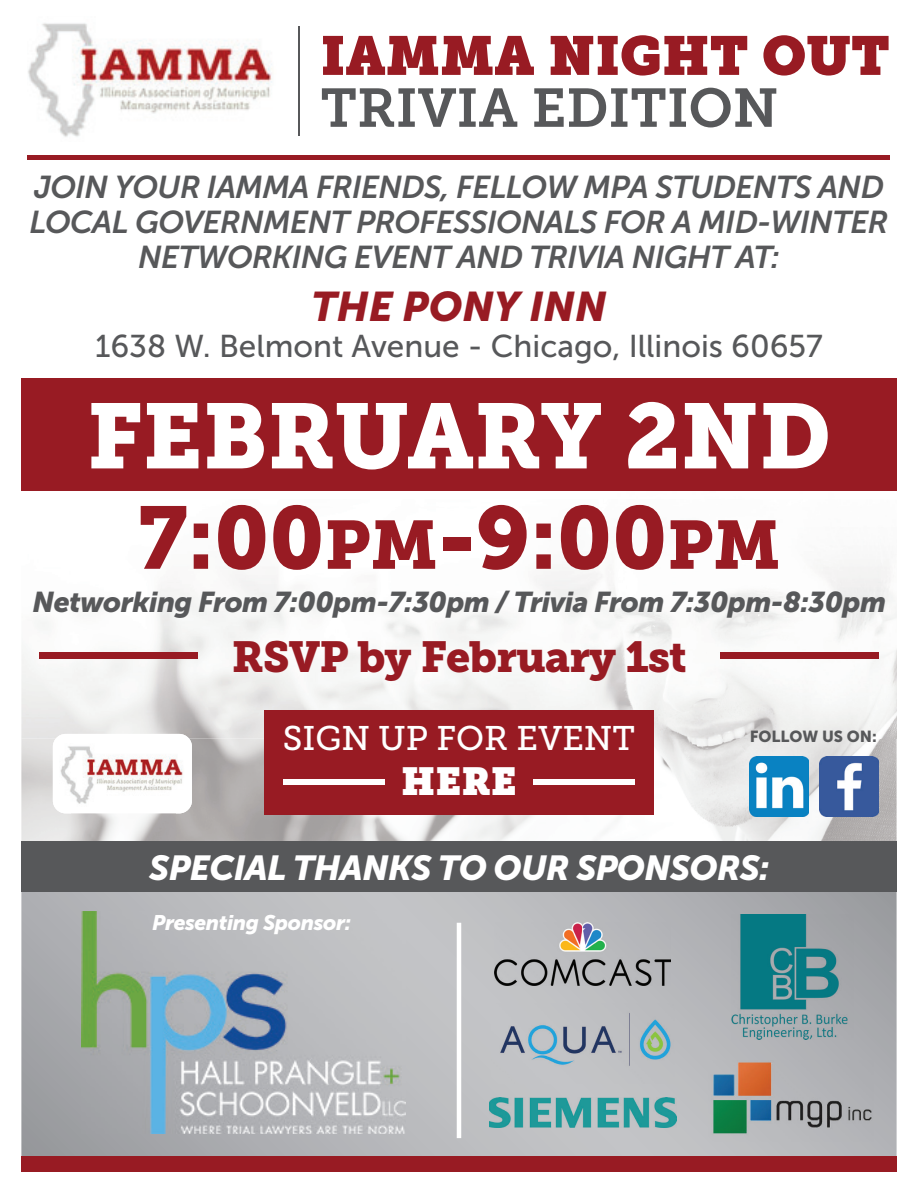
<style>
.page{position:relative;width:918px;height:1188px;background:#fff}
.page>*{position:absolute;margin:0;border:0;box-sizing:border-box;transform-origin:0 0}
.t1{font:91.5px "Museo Slab 900";color:#fff}
.t2{font:87.9px "Museo Slab 900";color:#981b23}
.t3{font:54.3px "Museo Slab";color:#981b23}
.t4{font:54.3px "Museo Slab 700";color:#57585a}
.t5{font:43.2px "Museo Slab 900";letter-spacing:-.02em;color:#981b23}
.t6{font:italic 41.1px "Museo Sans 900";color:#981b23}
.t7{font:38.7px "Museo Slab";color:#fff}
.t8{font:italic 34.5px "Museo Sans 900";letter-spacing:-.02em;color:#fff}
.t9{font:34.05px "Museo Slab 500";color:#fff}
.t10{font:italic 31.5px/35.1px "Museo Sans 700";letter-spacing:-.02em;color:#57585a;text-align:center}
.t11{font:31.5px "Museo Sans 500";color:#57585a}
.t12{font:italic 28.5px "Museo Sans 900";letter-spacing:-.02em;color:#57585a}
.t13{font:italic 21px "Museo Sans 900";letter-spacing:-.02em;color:#fff}
.t14{font:15.9px "Museo Sans 900";color:#57585a}
.s1{font-size:67.8px}
</style>
<div class="page">
<img style="left:21px;top:739px;width:51px;height:102px">
<img style="left:176px;top:739px;width:721px;height:102px">
<img style="left:72px;top:813px;width:104px;height:28px">
<img style="left:21px;top:565px;width:876px;height:174px">
<hr style="left:298px;top:26px;width:2px;height:110px;background:#57585a">
<img style="left:28px;top:23px;width:244px;height:114px">
<div style="left:21px;top:378px;width:876px;height:113px;background:#981b23"></div>
<svg style="left:21px;top:892px;width:876px;height:264px;background:#b3b5b8"></svg>
<div style="left:21px;top:841px;width:876px;height:51px;background:#57585a"></div>
<div style="left:21px;top:1156px;width:876px;height:16px;background:#981b23"></div>
<hr style="left:28px;top:156px;width:862px;height:4px;background:#981b23">
<img style="left:820px;top:757px;width:59px;height:59px">
<img style="left:750px;top:757px;width:59px;height:59px">
<img style="left:82px;top:911px;width:323px;height:223px">
<div style="left:720px;top:652px;width:159px;height:7px;background:#981b23"></div>
<div style="left:39px;top:652px;width:159px;height:7px;background:#981b23"></div>
<div style="left:264px;top:710px;width:390px;height:104px;background:#981b23"></div>
<div style="left:534px;top:779px;width:101px;height:5px;background:#fff"></div>
<div style="left:283px;top:779px;width:101px;height:5px;background:#fff"></div>
<hr style="left:457px;top:923px;width:4px;height:215px;background:#fff">
<img style="left:492px;top:1003px;width:182px;height:80px">
<img style="left:495px;top:923px;width:176px;height:62px">
<img style="left:732px;top:915px;width:121px;height:124px">
<div style="left:53px;top:734px;width:139px;height:79px;background:#fff;border-radius:13px"></div>
<img style="left:60px;top:746px;width:123px;height:58px">
<img style="left:489px;top:1098px;width:188px;height:30px">
<img style="left:709px;top:1060px;width:165px;height:82px">
<h3 class="t3" style="left:320px;top:24px;width:571px">IAMMA NIGHT OUT</h3>
<h3 class="t4" style="left:320px;top:77px;width:460px">TRIVIA EDITION</h3>
<p class="t10" style="left:30px;top:170px;width:860px">JOIN YOUR IAMMA FRIENDS, FELLOW MPA STUDENTS AND<br>LOCAL GOVERNMENT PROFESSIONALS FOR A MID-WINTER<br>NETWORKING EVENT AND TRIVIA NIGHT AT:</p>
<h3 class="t6" style="left:311px;top:284px;width:297px">THE PONY INN</h3>
<p class="t11" style="left:95px;top:329px;width:729px">1638 W. Belmont Avenue - Chicago, Illinois 60657</p>
<h1 class="t1" style="left:87px;top:383px;width:746px">FEBRUARY 2ND</h1>
<h2 class="t2" style="left:138px;top:487px;width:644px">7:00<span class="s1">PM</span>-9:00<span class="s1">PM</span></h2>
<p class="t12" style="left:32px;top:586px;width:855px">Networking From 7:00pm-7:30pm / Trivia From 7:30pm-8:30pm</p>
<h3 class="t5" style="left:232px;top:631px;width:456px">RSVP by February 1st</h3>
<p class="t9" style="left:283px;top:719px;width:354px">SIGN UP FOR EVENT</p>
<p class="t7" style="left:401px;top:758px;width:117px">HERE</p>
<p class="t14" style="left:750px;top:728px;width:129px">FOLLOW US ON:</p>
<p class="t8" style="left:149px;top:848px;width:622px">SPECIAL THANKS TO OUR SPONSORS:</p>
<p class="t13" style="left:152px;top:911px;width:200px">Presenting Sponsor:</p>
</div>
